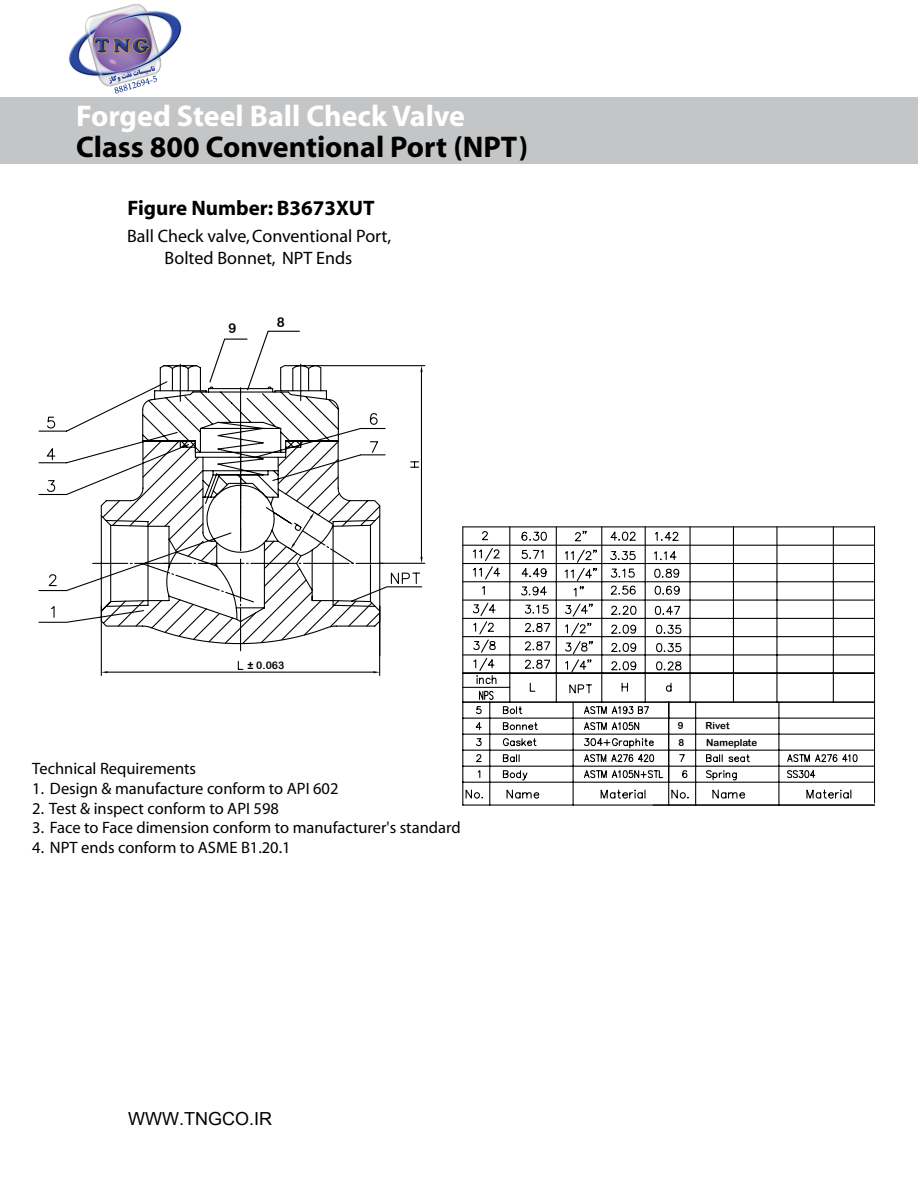
<style>
.page{position:relative;width:918px;height:1188px;background:#fff}
.page>*{position:absolute;margin:0;border:0;box-sizing:border-box;transform-origin:0 0}
.t1{font:700 30px "Myriad";color:#000}
.t2{font:700 30px "Myriad";color:#fff}
.t3{font:700 21px "Myriad";color:#000}
.t4{font:18px/21.6px "Myriad";color:#000;text-align:center}
.t5{font:18px "Arial";color:#000}
.t6{font:16.5px "Myriad";color:#000}
.t7{font:13.5px "Arial Rounded MT Bold";color:#000}
.t8{font:10.5px "Arial Rounded MT Bold";color:#000}
.t9{font:9.75px "Arial Rounded MT Bold";color:#000}
</style>
<div class="page">
<div style="left:0;top:98px;width:918px;height:66px;background:#c4c5c6"></div>
<svg style="left:101px;top:363px;width:136px;height:98px"></svg>
<svg style="left:100px;top:461px;width:137px;height:53px"></svg>
<svg style="left:237px;top:364px;width:189px;height:150px"></svg>
<svg style="left:38px;top:514px;width:838px;height:292px"></svg>
<svg style="left:520px;top:530px;width:160px;height:103px"></svg>
<div style="left:39px;top:751px;width:390px;height:112px;background:#fff"></div>
<svg style="left:208px;top:330px;width:93px;height:62px"></svg>
<img style="left:69px;top:4px;width:113px;height:90px">
<h1 class="t2" style="left:76px;top:100px;width:391px">Forged Steel Ball Check Valve</h1>
<h1 class="t1" style="left:76px;top:132px;width:454px">Class 800 Conventional Port (NPT)</h1>
<p class="t3" style="left:127px;top:197px;width:249px">Figure Number: B3673XUT</p>
<p class="t4" style="left:127px;top:226px;width:265px">Ball Check valve, Conventional Port,<br>Bolted Bonnet, NPT Ends</p>
<p class="t7" style="left:228px;top:320px;width:10px">9</p>
<p class="t7" style="left:277px;top:314px;width:10px">8</p>
<p class="t8" style="left:247px;top:659px;width:38px">± 0.063</p>
<p class="t6" style="left:32px;top:760px;width:165px">Technical Requirements</p>
<p class="t6" style="left:32px;top:780px;width:308px">1. Design &amp; manufacture conform to API 602</p>
<p class="t6" style="left:32px;top:800px;width:248px">2. Test &amp; inspect conform to API 598</p>
<p class="t6" style="left:32px;top:820px;width:430px">3. Face to Face dimension conform to manufacturer's standard</p>
<p class="t6" style="left:32px;top:839px;width:260px">4. NPT ends conform to ASME B1.20.1</p>
<p class="t5" style="left:128px;top:1107px;width:145px">WWW.TNGCO.IR</p>
<p class="t9" style="left:678px;top:720px;width:7px">9</p>
<p class="t9" style="left:706px;top:720px;width:26px">Rivet</p>
<p class="t9" style="left:678px;top:736px;width:7px">8</p>
<p class="t9" style="left:706px;top:736px;width:53px">Nameplate</p>
</div>
